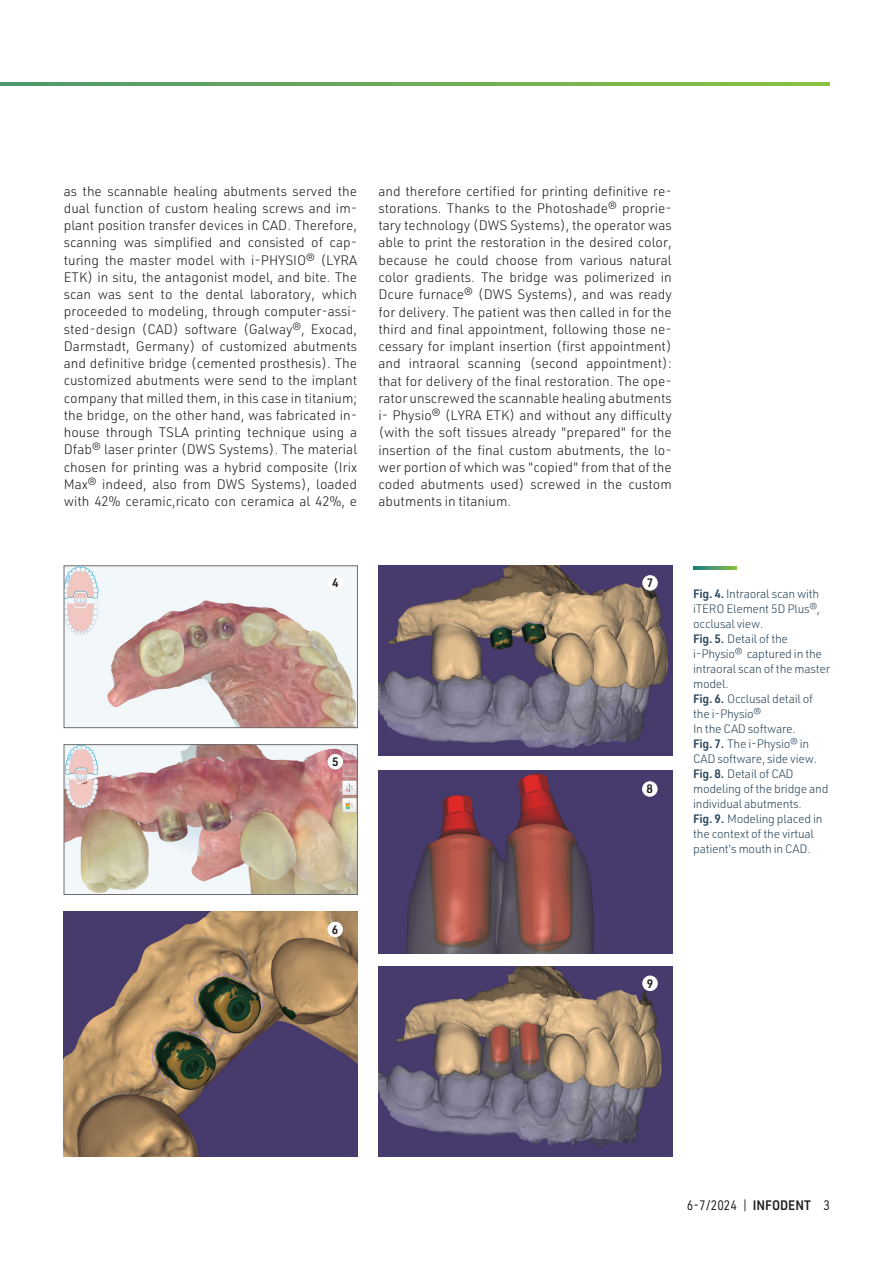
<style>
.page{position:relative;width:893px;height:1263px;background:#fff}
.page>*{position:absolute;margin:0;border:0;box-sizing:border-box;transform-origin:0 0}
.t1{font:300 13.5px/17.2px "URWDIN";color:#231f20;text-align:justify}
.t2{font:13.5px "URWDIN";color:#231f20;scale:.9 1}
.Info{font:300 12px/15px "URWDIN";letter-spacing:-.02em;color:#2d485d}
.Info-2{font:600 12px "URWDIN";color:#231f20}
.s1{font-weight:600}
</style>
<div class="page">
<svg style="left:0;top:82px;width:829px;height:3px"></svg>
<img style="left:64px;top:911px;width:293px;height:245px">
<img style="left:66px;top:568px;width:290px;height:158px">
<div style="left:64px;top:566px;width:294px;height:162px;border:1px solid #6c6d70"></div>
<img style="left:379px;top:566px;width:293px;height:190px">
<img style="left:379px;top:770px;width:293px;height:183px">
<img style="left:66px;top:746px;width:290px;height:147px">
<div style="left:64px;top:744px;width:294px;height:151px;border:1px solid #6c6d70"></div>
<img style="left:379px;top:966px;width:293px;height:190px">
<div style="left:327px;top:922px;width:16px;height:15px;background:#fff;border-radius:50%"></div>
<div style="left:328px;top:575px;width:15px;height:16px;background:#fff;border-radius:50%"></div>
<div style="left:642px;top:575px;width:16px;height:16px;background:#fff;border-radius:50%"></div>
<div style="left:328px;top:754px;width:15px;height:15px;background:#fff;border-radius:50%"></div>
<div style="left:642px;top:781px;width:16px;height:16px;background:#fff;border-radius:50%"></div>
<div style="left:642px;top:975px;width:16px;height:16px;background:#fff;border-radius:50%"></div>
<svg style="left:693px;top:566px;width:43px;height:3px"></svg>
<p class="t1" style="left:64px;top:182px;width:295px">as the scannable healing abutments served the dual function of custom healing screws and im&shy;plant position transfer devices in CAD. Therefore, scanning was simplified and consisted of cap&shy;turing the master model with i-PHYSIO® (LYRA ETK) in situ, the antagonist model, and bite. The scan was sent to the dental laboratory, which proceeded to modeling, through computer-assi&shy;sted-design (CAD) software (Galway®, Exocad, Darmstadt, Germany) of customized abutments and definitive bridge (cemented prosthesis). The customized abutments were send to the implant company that milled them, in this case in titanium; the bridge, on the other hand, was fabricated in&shy;house through TSLA printing technique using a Dfab® laser printer (DWS Systems). The material chosen for printing was a hybrid composite (Irix Max® indeed, also from DWS Systems), loaded with 42% ceramic,ricato con ceramica al 42%, e</p>
<p class="t1" style="left:378px;top:182px;width:295px">and therefore certified for printing definitive re&shy;storations. Thanks to the Photoshade® proprie&shy;tary technology (DWS Systems), the operator was able to print the restoration in the desired color, because he could choose from various natural color gradients. The bridge was polimerized in Dcure furnace® (DWS Systems), and was ready for delivery. The patient was then called in for the third and final appointment, following those ne&shy;cessary for implant insertion (first appointment) and intraoral scanning (second appointment): that for delivery of the final restoration. The ope&shy;rator unscrewed the scannable healing abutments i- Physio® (LYRA ETK) and without any difficulty (with the soft tissues already "prepared" for the insertion of the final custom abutments, the lo&shy;wer portion of which was "copied" from that of the coded abutments used) screwed in the custom abutments in titanium.</p>
<p class="Info-2" style="left:332px;top:575px;width:8px">4</p>
<p class="Info-2" style="left:647px;top:575px;width:8px">7</p>
<p class="Info-2" style="left:332px;top:754px;width:8px">5</p>
<p class="Info-2" style="left:332px;top:921px;width:8px">6</p>
<p class="Info-2" style="left:647px;top:781px;width:8px">8</p>
<p class="Info-2" style="left:647px;top:975px;width:8px">9</p>
<p class="Info" style="left:693px;top:586px;width:129px;text-align:justify"><span class="s1">Fig. 4.</span> Intraoral scan with iTERO Element 5D Plus®, occlusal view.</p>
<p class="Info" style="left:693px;top:631px;width:96px"><span class="s1">Fig. 5.</span> Detail of the</p>
<p class="Info" style="left:693px;top:646px;width:139px">i-Physio® captured in the intraoral scan of the master model.</p>
<p class="Info" style="left:693px;top:691px;width:121px"><span class="s1">Fig. 6.</span> Occlusal detail of the i-Physio®</p>
<p class="Info" style="left:693px;top:721px;width:104px">In the CAD software.</p>
<p class="Info" style="left:693px;top:736px;width:125px"><span class="s1">Fig. 7.</span> The i-Physio® in<br>CAD software, side view.</p>
<p class="Info" style="left:693px;top:766px;width:137px"><span class="s1">Fig. 8.</span> Detail of CAD modeling of the bridge and individual abutments.</p>
<p class="Info" style="left:693px;top:811px;width:131px"><span class="s1">Fig. 9.</span> Modeling placed in the context of the virtual patient's mouth in CAD.</p>
<p class="t2" style="left:687px;top:1196px;width:161px">6-7/2024 | <span class="s1">INFODENT</span> 3</p>
</div>
